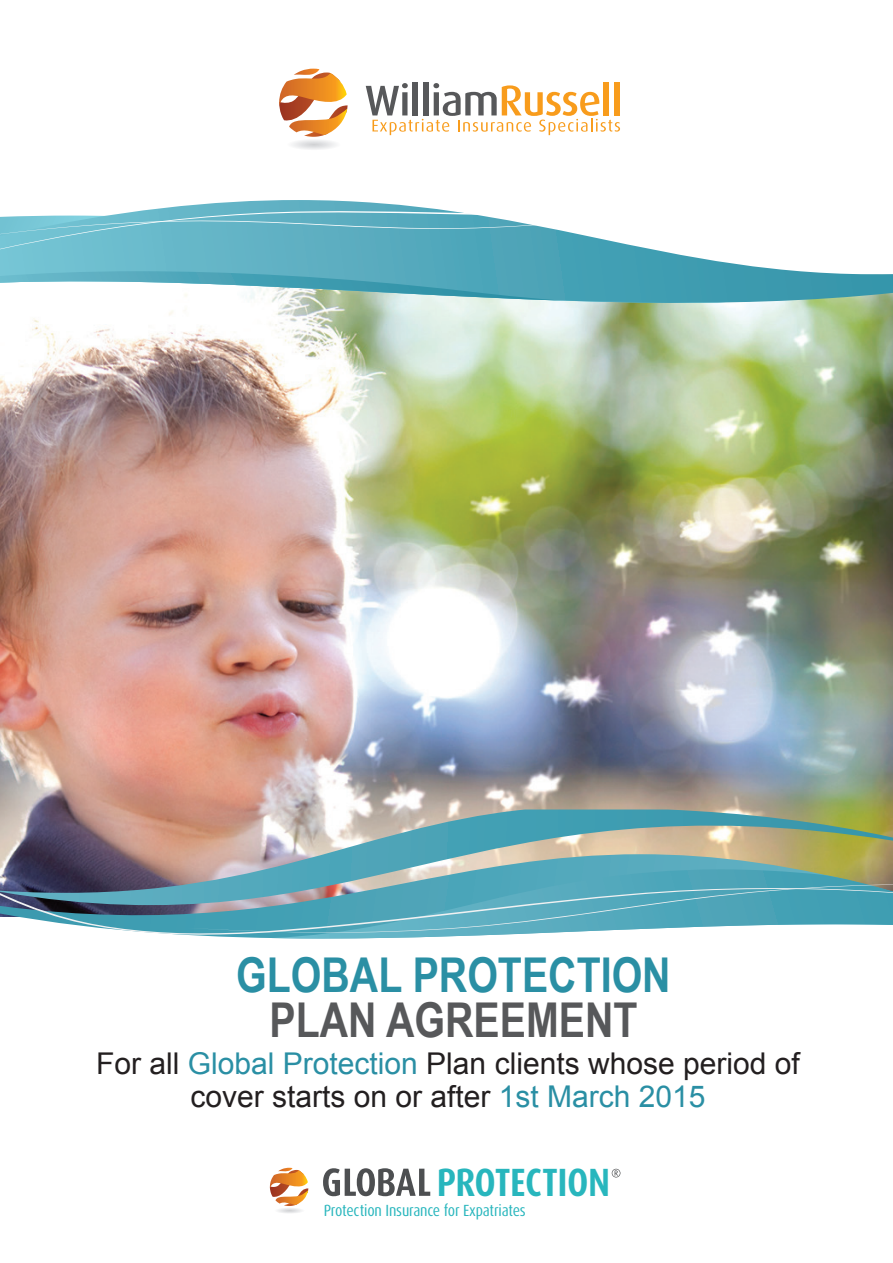
<style>
.page{position:relative;width:893px;height:1263px;background:#fff}
.page>*{position:absolute;margin:0;border:0;box-sizing:border-box;transform-origin:0 0}
.body{font:700 48px/45px "Arial Narrow";color:#2a8fa4;text-align:center}
.t1{font:700 condensed 39.45px "Dax OT";letter-spacing:-.01em;color:#28b6bd}
.BODY_text_unbold{font:30px/33px "Arial";color:#231f20;text-align:center}
.t2{font:condensed 16.2px "Dax OT";letter-spacing:-.01em;color:#28b6bd}
.s1{color:#57585a}
.s2{color:#2a8fa4}
</style>
<div class="page">
<svg style="left:612px;top:1169px;width:8px;height:8px"></svg>
<svg style="left:323px;top:1168px;width:107px;height:28px"></svg>
<svg style="left:270px;top:1168px;width:38px;height:45px"></svg>
<div style="left:413px;top:82px;width:5px;height:33px;background:#57585a"></div>
<div style="left:423px;top:82px;width:6px;height:33px;background:#57585a"></div>
<div style="left:603px;top:82px;width:6px;height:33px;background:#f89c1c"></div>
<div style="left:614px;top:82px;width:5px;height:33px;background:#f89c1c"></div>
<svg style="left:366px;top:83px;width:254px;height:52px"></svg>
<svg style="left:279px;top:69px;width:69px;height:80px"></svg>
<img style="left:0;top:310px;width:893px;height:497px">
<svg style="left:271px;top:277px;width:622px;height:33px;background:#79b6b8"></svg>
<svg style="left:0;top:200px;width:893px;height:77px"></svg>
<svg style="left:0;top:203px;width:711px;height:40px"></svg>
<svg style="left:0;top:271px;width:562px;height:30px"></svg>
<svg style="left:572px;top:301px;width:120px;height:2px"></svg>
<svg style="left:0;top:807px;width:893px;height:8px;background:#a8a698"></svg>
<img style="left:0;top:815px;width:893px;height:120px">
<svg style="left:186px;top:869px;width:707px;height:69px;background:#6cb0be"></svg>
<p class="body" style="left:236px;top:950px;width:436px">GLOBAL PROTECTION<br><span class="s1">PLAN AGREEMENT</span></p>
<p class="BODY_text_unbold" style="left:96px;top:1047px;width:705px">For all <span class="s2">Global Protection</span> Plan clients whose period of cover starts on or after <span class="s2">1st March 2015</span></p>
<p class="t1" style="left:437px;top:1157px;width:175px">PROTECTION</p>
<p class="t2" style="left:324px;top:1200px;width:203px">Protection Insurance for Expatriates</p>
</div>
